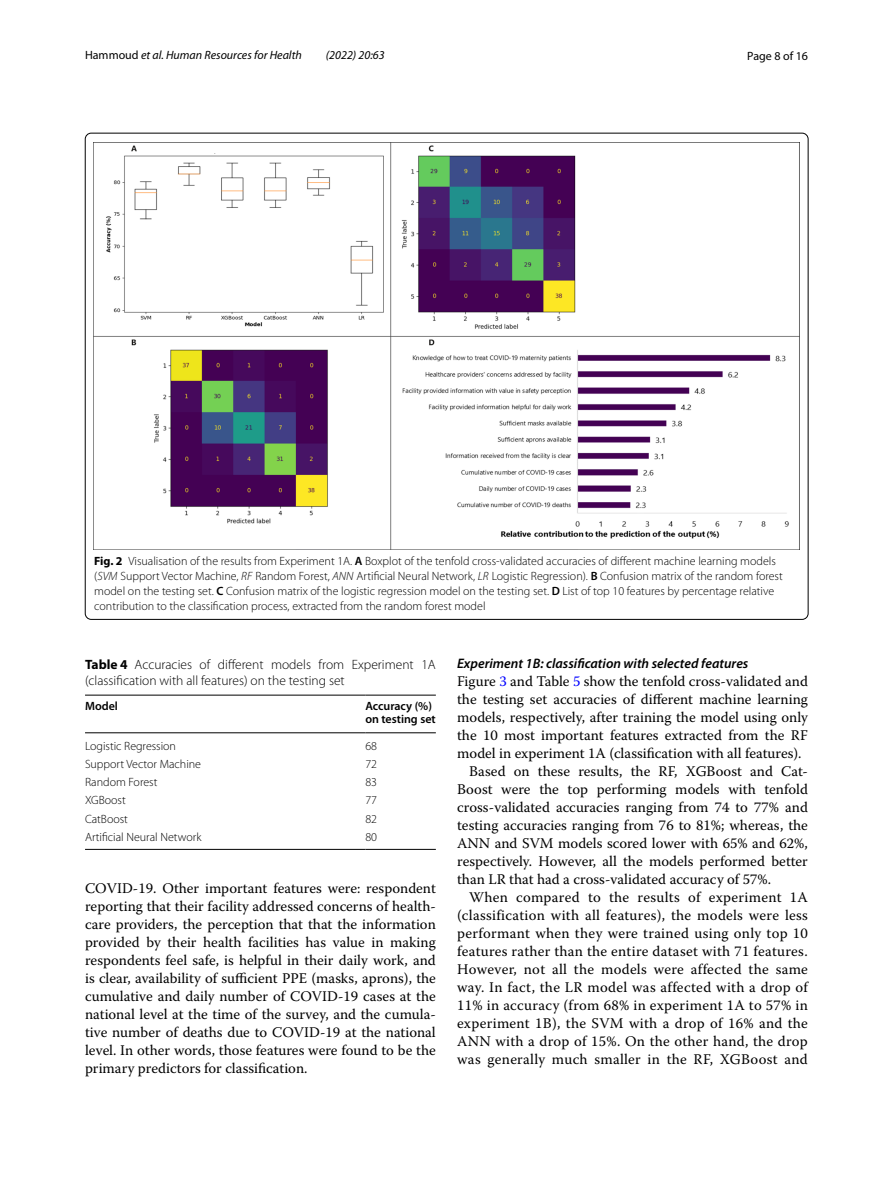
<style>
.page{position:relative;width:893px;height:1187px;background:#fff}
.page>*{position:absolute;margin:0;border:0;box-sizing:border-box;transform-origin:0 0}
.t1{font:14.7px/18px "Warnock Pro";letter-spacing:.005em;color:#000;text-align:justify}
.t2{font:italic 600 13.8px "Myriad Pro";color:#000}
.t3{font:300 13.5px/16.5px "Myriad Pro";color:#000}
.t4{font:300 12px/15px "Myriad Pro";color:#000}
.t5{font:italic 12px "Myriad Pro";color:#000}
.t6{font:600 12px/13.5px "Myriad Pro";color:#000}
.t7{font:12px "Myriad Pro";color:#000}
.s1{font-style:normal}
.s2{font-weight:700}
.s3{font-weight:600}
.s4{font-style:italic}
.s5{color:#00f}
</style>
<div class="page">
<img style="left:94px;top:142px;width:706px;height:407px">
<hr style="left:85px;top:694px;width:280px;height:1px;background:#000">
<hr style="left:85px;top:732px;width:280px;height:1px;background:#000">
<hr style="left:365px;top:694px;width:71px;height:1px;background:#000">
<hr style="left:365px;top:732px;width:71px;height:1px;background:#000">
<hr style="left:85px;top:849px;width:280px;height:1px;background:#000">
<hr style="left:365px;top:849px;width:71px;height:1px;background:#000">
<p class="t5" style="left:85px;top:48px;width:218px"><span class="s1">Hammoud</span> et al. Human Resources for Health</p>
<p class="t5" style="left:326px;top:48px;width:60px">(2022) 20:63</p>
<p class="t7" style="left:747px;top:48px;width:62px">Page 8 of 16</p>
<p class="t4" style="left:94px;top:553px;width:690px"><span class="s2">Fig. 2</span> Visualisation of the results from Experiment 1A. <span class="s3">A</span> Boxplot of the tenfold cross-validated accuracies of different machine learning models (<span class="s4">SVM</span> Support Vector Machine, <span class="s4">RF</span> Random Forest, <span class="s4">ANN</span> Artificial Neural Network, <span class="s4">LR</span> Logistic Regression). <span class="s3">B</span> Confusion matrix of the random forest model on the testing set. <span class="s3">C</span> Confusion matrix of the logistic regression model on the testing set. <span class="s3">D</span> List of top 10 features by percentage relative contribution to the classification process, extracted from the random forest model</p>
<p class="t3" style="left:85px;top:656px;width:352px"><span class="s2">Table 4</span> Accuracies of different models from Experiment 1A (classification with all features) on the testing set</p>
<p class="t6" style="left:85px;top:698px;width:34px">Model</p>
<p class="t6" style="left:365px;top:698px;width:72px">Accuracy (%) on testing set</p>
<p class="t4" style="left:85px;top:738px;width:93px">Logistic Regression</p>
<p class="t4" style="left:365px;top:738px;width:13px">68</p>
<p class="t4" style="left:85px;top:756px;width:118px">Support Vector Machine</p>
<p class="t4" style="left:365px;top:756px;width:13px">72</p>
<p class="t4" style="left:85px;top:775px;width:74px">Random Forest</p>
<p class="t4" style="left:365px;top:775px;width:13px">83</p>
<p class="t4" style="left:85px;top:793px;width:42px">XGBoost</p>
<p class="t4" style="left:365px;top:793px;width:13px">77</p>
<p class="t4" style="left:85px;top:811px;width:44px">CatBoost</p>
<p class="t4" style="left:365px;top:811px;width:13px">82</p>
<p class="t4" style="left:85px;top:829px;width:118px">Artificial Neural Network</p>
<p class="t4" style="left:365px;top:829px;width:13px">80</p>
<p class="t1" style="left:85px;top:879px;width:352px">COVID-19. Other important features were: respondent reporting that their facility addressed concerns of health&shy;care providers, the perception that that the information provided by their health facilities has value in making respondents feel safe, is helpful in their daily work, and is clear, availability of sufficient PPE (masks, aprons), the cumulative and daily number of COVID-19 cases at the national level at the time of the survey, and the cumula&shy;tive number of deaths due to COVID-19 at the national level. In other words, those features were found to be the primary predictors for classification.</p>
<p class="t2" style="left:457px;top:654px;width:293px">Experiment 1B: classification with selected features</p>
<p class="t1" style="left:457px;top:671px;width:352px">Figure <span class="s5">3</span> and Table <span class="s5">5</span> show the tenfold cross-validated and</p>
<p class="t1" style="left:457px;top:689px;width:352px">the testing set accuracies of different machine learning</p>
<p class="t1" style="left:457px;top:707px;width:352px">models, respectively, after training the model using only</p>
<p class="t1" style="left:457px;top:725px;width:352px">the 10 most important features extracted from the RF</p>
<p class="t1" style="left:457px;top:743px;width:346px">model in experiment 1A (classification with all features).</p>
<p class="t1" style="left:469px;top:761px;width:340px">Based on these results, the RF, XGBoost and Cat-</p>
<p class="t1" style="left:457px;top:779px;width:352px">Boost were the top performing models with tenfold</p>
<p class="t1" style="left:457px;top:797px;width:352px">cross-validated accuracies ranging from 74 to 77% and</p>
<p class="t1" style="left:457px;top:815px;width:352px">testing accuracies ranging from 76 to 81%; whereas, the</p>
<p class="t1" style="left:457px;top:833px;width:352px">ANN and SVM models scored lower with 65% and 62%,</p>
<p class="t1" style="left:457px;top:851px;width:352px">respectively. However, all the models performed better</p>
<p class="t1" style="left:457px;top:869px;width:316px">than LR that had a cross-validated accuracy of 57%.</p>
<p class="t1" style="left:469px;top:887px;width:340px">When compared to the results of experiment 1A</p>
<p class="t1" style="left:457px;top:905px;width:352px">(classification with all features), the models were less</p>
<p class="t1" style="left:457px;top:923px;width:352px">performant when they were trained using only top 10</p>
<p class="t1" style="left:457px;top:941px;width:352px">features rather than the entire dataset with 71 features.</p>
<p class="t1" style="left:457px;top:959px;width:352px">However, not all the models were affected the same</p>
<p class="t1" style="left:457px;top:977px;width:352px">way. In fact, the LR model was affected with a drop of</p>
<p class="t1" style="left:457px;top:995px;width:352px">11% in accuracy (from 68% in experiment 1A to 57% in</p>
<p class="t1" style="left:457px;top:1013px;width:352px">experiment 1B), the SVM with a drop of 16% and the</p>
<p class="t1" style="left:457px;top:1031px;width:352px">ANN with a drop of 15%. On the other hand, the drop</p>
<p class="t1" style="left:457px;top:1049px;width:352px">was generally much smaller in the RF, XGBoost and</p>
</div>
